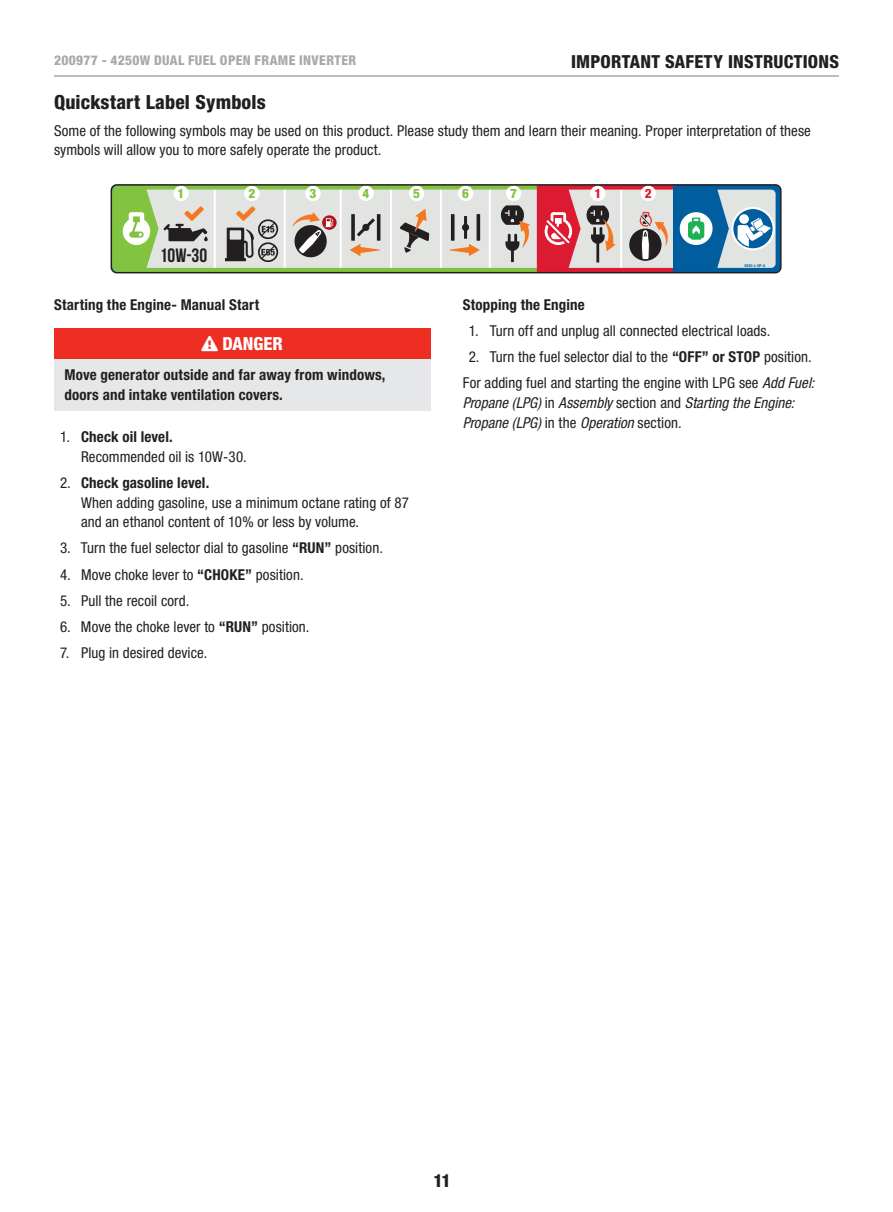
<style>
.page{position:relative;width:893px;height:1212px;background:#fff}
.page>*{position:absolute;margin:0;border:0;box-sizing:border-box;transform-origin:0 0}
.t1{font:800 condensed 19.5px "Helvetica Neue LT Std";letter-spacing:.01em;color:#231f20}
.t2{font:700 19.35px "Bebas Neue";color:#231f20}
.t3{font:800 condensed 18px "Helvetica Neue LT Std";letter-spacing:.01em;color:#231f20}
.t4{font:800 condensed 18px "Helvetica Neue LT Std";color:#fff}
.t5{font:condensed 15px/19.5px "Helvetica Neue LT Std";letter-spacing:.005em;color:#231f20}
.t6{font:700 condensed 15px/19.5px "Helvetica Neue LT Std";letter-spacing:.01em;color:#231f20}
.t7{font:italic condensed 15px/19.5px "Helvetica Neue LT Std";letter-spacing:.005em;color:#231f20}
.t8{font:800 condensed 13.5px "Helvetica Neue LT Std";letter-spacing:.025em;color:#a8a9ad}
.t9{font:800 condensed 12.9px "Helvetica Neue LT Std";color:#81c340}
.t10{font:800 condensed 12.9px "Helvetica Neue LT Std";color:#dc1a32}
.t11{font:700 condensed 3.9px "Helvetica Neue LT Std";letter-spacing:.035em;color:#005e9e}
.s1{font-weight:700}
.s2{font-style:italic}
.s3{font-style:normal}
</style>
<div class="page">
<hr style="left:54px;top:75px;width:785px;height:2px;background:#a8a9ad">
<div style="left:54px;top:328px;width:376px;height:31px;background:#ee2e22"></div>
<div style="left:54px;top:359px;width:376px;height:51px;background:#e6e7e9"></div>
<svg style="left:111px;top:185px;width:670px;height:88px;background:#b2b4ac"></svg>
<p class="t8" style="left:54px;top:55px;width:304px">200977 - 4250W DUAL FUEL OPEN FRAME INVERTER</p>
<p class="t3" style="left:571px;top:55px;width:269px">IMPORTANT SAFETY INSTRUCTIONS</p>
<h1 class="t1" style="left:54px;top:95px;width:213px">Quickstart Label Symbols</h1>
<p class="t5" style="left:54px;top:122px;width:758px">Some of the following symbols may be used on this product. Please study them and learn their meaning. Proper interpretation of these symbols will allow you to more safely operate the product.</p>
<p class="t9" style="left:178px;top:189px;width:8px">1</p>
<p class="t9" style="left:248px;top:189px;width:8px">2</p>
<p class="t9" style="left:310px;top:189px;width:8px">3</p>
<p class="t9" style="left:363px;top:189px;width:8px">4</p>
<p class="t9" style="left:413px;top:189px;width:8px">5</p>
<p class="t9" style="left:462px;top:189px;width:8px">6</p>
<p class="t10" style="left:594px;top:189px;width:8px">1</p>
<p class="t10" style="left:645px;top:189px;width:8px">2</p>
<p class="t9" style="left:510px;top:189px;width:8px">7</p>
<p class="t2" style="left:160px;top:244px;width:49px">10W-30</p>
<p class="t6" style="left:54px;top:296px;width:207px">Starting the Engine- Manual Start</p>
<p class="t4" style="left:222px;top:337px;width:62px">DANGER</p>
<p class="t6" style="left:64px;top:366px;width:323px">Move generator outside and far away from windows, doors and intake ventilation covers.</p>
<p class="t5" style="left:81px;top:429px;width:167px;text-indent:-21px">1. <span class="s1">Check oil level.<br></span>Recommended oil is 10W-30.</p>
<p class="t5" style="left:81px;top:474px;width:329px;text-indent:-21px">2. <span class="s1">Check gasoline level.<br></span>When adding gasoline, use a minimum octane rating of 87 and an ethanol content of 10% or less by volume.</p>
<p class="t5" style="left:60px;top:540px;width:324px">3. Turn the fuel selector dial to gasoline <span class="s1">“RUN”</span> position.</p>
<p class="t5" style="left:60px;top:566px;width:245px">4. Move choke lever to <span class="s1">“CHOKE”</span> position.</p>
<p class="t5" style="left:60px;top:592px;width:131px">5. Pull the recoil cord.</p>
<p class="t5" style="left:60px;top:618px;width:251px">6. Move the choke lever to <span class="s1">“RUN”</span> position.</p>
<p class="t5" style="left:60px;top:645px;width:149px">7. Plug in desired device.</p>
<p class="t11" style="left:745px;top:264px;width:22px">2835-L-OP-A</p>
<p class="t6" style="left:463px;top:296px;width:124px">Stopping the Engine</p>
<p class="t5" style="left:469px;top:322px;width:303px">1. Turn off and unplug all connected electrical loads.</p>
<p class="t5" style="left:463px;top:345px;width:353px;line-height:26.2px;text-align:center">2. Turn the fuel selector dial to the <span class="s1">“OFF” or STOP</span> position.<br>For adding fuel and starting the engine with LPG see <span class="s2">Add Fuel:</span></p>
<p class="t7" style="left:463px;top:394px;width:333px">Propane (LPG) <span class="s3">in</span> Assembly <span class="s3">section and</span> Starting the Engine:<br>Propane (LPG) <span class="s3">in the</span> Operation <span class="s3">section.</span></p>
<p class="t3" style="left:433px;top:1174px;width:19px">11</p>
</div>
